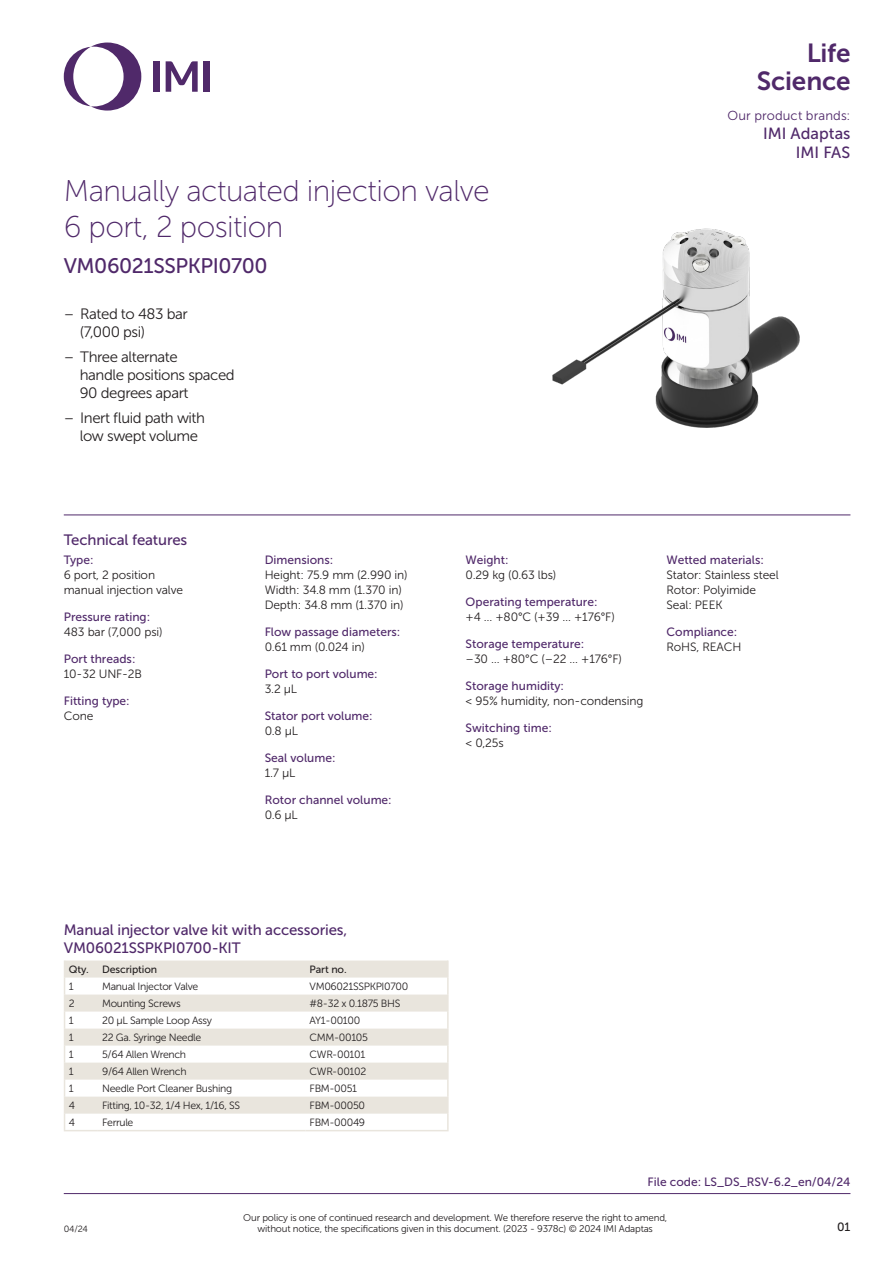
<style>
.page{position:relative;width:893px;height:1263px;background:#fff}
.page>*{position:absolute;margin:0;border:0;box-sizing:border-box;transform-origin:0 0}
.Technical_Headings{font:30px "Museo Sans 100";letter-spacing:-.02em;color:#50296a}
.Sector{font:26.1px/27.9px "Museo Sans 700";letter-spacing:-.01em;color:#50296a;text-align:right}
.Technical_Headings-2{font:21px "Museo Sans 500";letter-spacing:-.02em;color:#50296a}
.Product{font:16.2px "Museo Sans 500";color:#50296a}
.t1{font:15px/18px "Museo Sans 300";letter-spacing:-.03em;color:#231f20}
.Heading_1{font:15px/18px "Museo Sans 500";letter-spacing:-.01em;color:#50296a}
.Product_subhead{font:13.05px "Museo Sans 300";letter-spacing:.01em;color:#50296a}
.Body_Text{font:12px "Museo Sans 300";letter-spacing:-.01em;color:#231f20}
.Heading_2{font:12px "Museo Sans 500";color:#50296a}
.t2{font:12px "Museo Sans 500";color:#231f20}
.Table_Text{font:10.5px "Museo Sans 300";letter-spacing:-.03em;color:#231f20}
.Table_Header{font:10.5px "Museo Sans 500";letter-spacing:-.01em;color:#231f20}
.t3{font:9.75px "Museo Sans 300";letter-spacing:-.02em;color:#231f20}
.t4{font:9px "Museo Sans 300";color:#231f20}
</style>
<div class="page">
<hr style="left:64px;top:1193px;width:786px;height:1px;background:#50296a">
<svg style="left:64px;top:43px;width:77px;height:68px"></svg>
<div style="left:153px;top:61px;width:7px;height:31px;background:#50296a"></div>
<div style="left:204px;top:61px;width:6px;height:31px;background:#50296a"></div>
<svg style="left:166px;top:61px;width:32px;height:31px"></svg>
<hr style="left:64px;top:514px;width:786px;height:1px;background:#50296a">
<img style="left:552px;top:228px;width:248px;height:200px">
<svg style="left:65px;top:960px;width:382px;height:154px;fill:#e9e5dd"></svg>
<svg style="left:447px;top:960px;width:2px;height:170px"></svg>
<svg style="left:64px;top:960px;width:1px;height:170px"></svg>
<hr style="left:64px;top:1130px;width:34px;height:1px;background:#e9e5dd">
<hr style="left:98px;top:1130px;width:207px;height:1px;background:#e9e5dd">
<hr style="left:305px;top:1130px;width:144px;height:1px;background:#e9e5dd">
<p class="Technical_Headings" style="left:64px;top:175px;width:427px">Manually actuated injection valve</p>
<p class="Technical_Headings" style="left:64px;top:211px;width:221px">6 port, 2 position</p>
<p class="Technical_Headings-2" style="left:64px;top:254px;width:205px">VM06021SSPKPI0700</p>
<p class="t1" style="left:80px;top:304px;width:109px;text-indent:-16px">– Rated to 483 bar (7,000 psi)</p>
<p class="t1" style="left:80px;top:348px;width:156px;text-indent:-16px">– Three alternate<br>handle positions spaced<br>90 degrees apart</p>
<p class="t1" style="left:80px;top:409px;width:127px;text-indent:-16px">– Inert fluid path with low swept volume</p>
<p class="Sector" style="left:757px;top:39px;width:95px">Life<br>Science</p>
<p class="Product_subhead" style="left:727px;top:109px;width:124px">Our product brands:</p>
<p class="Product" style="left:763px;top:125px;width:89px">IMI Adaptas</p>
<p class="Product" style="left:796px;top:144px;width:56px">IMI FAS</p>
<p class="Heading_1" style="left:64px;top:531px;width:125px">Technical features</p>
<p class="Heading_2" style="left:64px;top:553px;width:31px">Type:</p>
<p class="Body_Text" style="left:64px;top:568px;width:93px">6 port, 2 position</p>
<p class="Body_Text" style="left:64px;top:583px;width:121px">manual injection valve</p>
<p class="Heading_2" style="left:64px;top:610px;width:88px">Pressure rating:</p>
<p class="Body_Text" style="left:64px;top:625px;width:100px">483 bar (7,000 psi)</p>
<p class="Heading_2" style="left:64px;top:652px;width:73px">Port threads:</p>
<p class="Body_Text" style="left:64px;top:667px;width:80px">10-32 UNF-2B</p>
<p class="Heading_2" style="left:64px;top:694px;width:68px">Fitting type:</p>
<p class="Body_Text" style="left:64px;top:709px;width:31px">Cone</p>
<p class="Heading_2" style="left:265px;top:553px;width:70px">Dimensions:</p>
<p class="Body_Text" style="left:265px;top:568px;width:144px">Height: 75.9 mm (2.990 in)</p>
<p class="Body_Text" style="left:265px;top:583px;width:139px">Width: 34.8 mm (1.370 in)</p>
<p class="Body_Text" style="left:265px;top:598px;width:140px">Depth: 34.8 mm (1.370 in)</p>
<p class="Heading_2" style="left:265px;top:625px;width:137px">Flow passage diameters:</p>
<p class="Body_Text" style="left:265px;top:640px;width:102px">0.61 mm (0.024 in)</p>
<p class="Heading_2" style="left:265px;top:667px;width:115px">Port to port volume:</p>
<p class="Body_Text" style="left:265px;top:682px;width:34px">3.2 µL</p>
<p class="Heading_2" style="left:265px;top:709px;width:110px">Stator port volume:</p>
<p class="Body_Text" style="left:265px;top:724px;width:35px">0.8 µL</p>
<p class="Heading_2" style="left:265px;top:751px;width:72px">Seal volume:</p>
<p class="Body_Text" style="left:265px;top:766px;width:32px">1.7 µL</p>
<p class="Heading_2" style="left:265px;top:793px;width:129px">Rotor channel volume:</p>
<p class="Body_Text" style="left:265px;top:808px;width:35px">0.6 µL</p>
<p class="Heading_2" style="left:466px;top:553px;width:44px">Weight:</p>
<p class="Body_Text" style="left:466px;top:568px;width:92px">0.29 kg (0.63 lbs)</p>
<p class="Heading_2" style="left:466px;top:595px;width:133px">Operating temperature:</p>
<p class="Body_Text" style="left:466px;top:610px;width:151px">+4 … +80°C (+39 … +176°F)</p>
<p class="Heading_2" style="left:466px;top:637px;width:120px">Storage temperature:</p>
<p class="Body_Text" style="left:466px;top:652px;width:158px">–30 … +80°C (–22 … +176°F)</p>
<p class="Heading_2" style="left:466px;top:679px;width:100px">Storage humidity:</p>
<p class="Body_Text" style="left:466px;top:694px;width:179px">&lt; 95% humidity, non-condensing</p>
<p class="Heading_2" style="left:466px;top:721px;width:88px">Switching time:</p>
<p class="Body_Text" style="left:466px;top:736px;width:40px">&lt; 0,25s</p>
<p class="Heading_2" style="left:666px;top:553px;width:99px">Wetted materials:</p>
<p class="Body_Text" style="left:666px;top:568px;width:114px">Stator: Stainless steel</p>
<p class="Body_Text" style="left:666px;top:583px;width:91px">Rotor: Polyimide</p>
<p class="Body_Text" style="left:666px;top:598px;width:58px">Seal: PEEK</p>
<p class="Heading_2" style="left:666px;top:625px;width:72px">Compliance:</p>
<p class="Body_Text" style="left:666px;top:640px;width:76px">RoHS, REACH</p>
<p class="Heading_1" style="left:64px;top:921px;width:285px">Manual injector valve kit with accessories,<br>VM06021SSPKPI0700-KIT</p>
<p class="Table_Header" style="left:69px;top:963px;width:21px">Qty.</p>
<p class="Table_Header" style="left:102px;top:963px;width:57px">Description</p>
<p class="Table_Header" style="left:310px;top:963px;width:39px">Part no.</p>
<p class="Table_Text" style="left:69px;top:980px;width:6px">1</p>
<p class="Table_Text" style="left:102px;top:980px;width:98px">Manual Injector Valve</p>
<p class="Table_Text" style="left:310px;top:980px;width:100px">VM06021SSPKPI0700</p>
<p class="Table_Text" style="left:69px;top:997px;width:7px">2</p>
<p class="Table_Text" style="left:102px;top:997px;width:80px">Mounting Screws</p>
<p class="Table_Text" style="left:310px;top:997px;width:92px">#8-32 x 0.1875 BHS</p>
<p class="Table_Text" style="left:69px;top:1014px;width:6px">1</p>
<p class="Table_Text" style="left:102px;top:1014px;width:112px">20 µL Sample Loop Assy</p>
<p class="Table_Text" style="left:310px;top:1014px;width:52px">AY1-00100</p>
<p class="Table_Text" style="left:69px;top:1031px;width:6px">1</p>
<p class="Table_Text" style="left:102px;top:1031px;width:101px">22 Ga. Syringe Needle</p>
<p class="Table_Text" style="left:310px;top:1031px;width:60px">CMM-00105</p>
<p class="Table_Text" style="left:69px;top:1048px;width:6px">1</p>
<p class="Table_Text" style="left:102px;top:1048px;width:86px">5/64 Allen Wrench</p>
<p class="Table_Text" style="left:310px;top:1048px;width:57px">CWR-00101</p>
<p class="Table_Text" style="left:69px;top:1065px;width:6px">1</p>
<p class="Table_Text" style="left:102px;top:1065px;width:86px">9/64 Allen Wrench</p>
<p class="Table_Text" style="left:310px;top:1065px;width:58px">CWR-00102</p>
<p class="Table_Text" style="left:69px;top:1082px;width:6px">1</p>
<p class="Table_Text" style="left:102px;top:1082px;width:132px">Needle Port Cleaner Bushing</p>
<p class="Table_Text" style="left:310px;top:1082px;width:49px">FBM-0051</p>
<p class="Table_Text" style="left:69px;top:1099px;width:8px">4</p>
<p class="Table_Text" style="left:102px;top:1099px;width:139px">Fitting, 10-32, 1/4 Hex, 1/16, SS</p>
<p class="Table_Text" style="left:310px;top:1099px;width:57px">FBM-00050</p>
<p class="Table_Text" style="left:69px;top:1116px;width:8px">4</p>
<p class="Table_Text" style="left:102px;top:1116px;width:33px">Ferrule</p>
<p class="Table_Text" style="left:310px;top:1116px;width:57px">FBM-00049</p>
<p class="Heading_2" style="left:648px;top:1176px;width:204px">File code: LS_DS_RSV-6.2_en/04/24</p>
<p class="t2" style="left:837px;top:1220px;width:15px">01</p>
<p class="t3" style="left:243px;top:1212px;width:425px">Our policy is one of continued research and development. We therefore reserve the right to amend,</p>
<p class="t4" style="left:64px;top:1224px;width:26px">04/24</p>
<p class="t3" style="left:258px;top:1223px;width:397px">without notice, the specifications given in this document. (2023 - 9378c) © 2024 IMI Adaptas</p>
</div>
